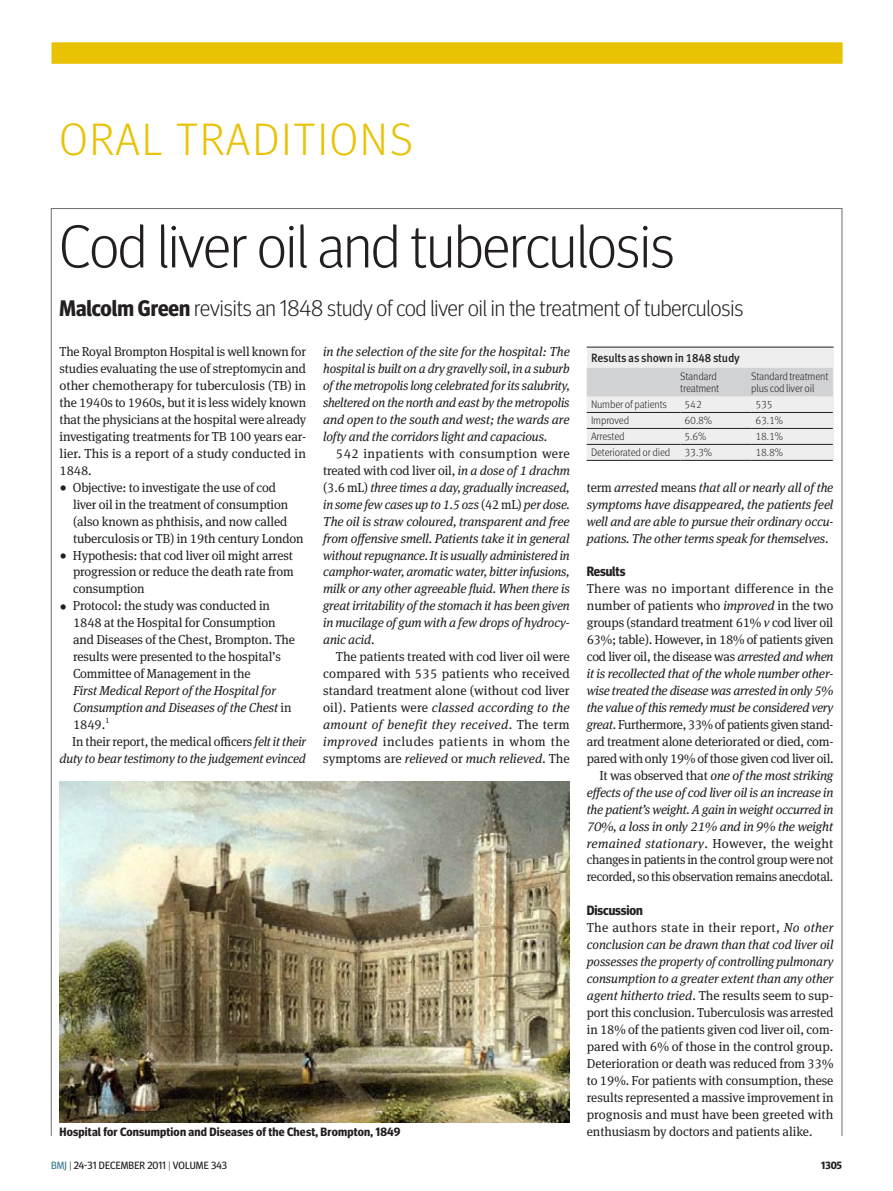
<style>
.page{position:relative;width:893px;height:1191px;background:#fff}
.page>*{position:absolute;margin:0;border:0;box-sizing:border-box;transform-origin:0 0}
.feature_head_40pt{font:300 60px "Meta Headline OT";color:#231f20}
.section_head_Red{font:300 45px "Meta Headline OT";letter-spacing:.06em;color:#e9c204}
.intro_15{font:300 22.5px "Meta Headline OT";color:#231f20}
.subhead1_crosshead{font:700 13.5px "Meta Headline OT";letter-spacing:-.005em;color:#231f20}
.body{font:13.05px/17px "Meta Serif Pro";letter-spacing:-.005em;color:#231f20;text-align:justify}
.body_indent{font:italic 13.05px/17px "Meta Serif Pro";letter-spacing:-.01em;color:#231f20;text-align:justify}
.body_bullet_List_1{font:13.05px/17px "Meta Serif Pro";letter-spacing:-.01em;color:#231f20}
.body_indent-2{font:13.05px/17px "Meta Serif Pro";letter-spacing:.015em;color:#231f20;text-align:justify}
.body_indent-3{font:italic 13.05px/17px "Meta Serif Pro";letter-spacing:-.01em;color:#231f20;text-align:right;scale:.96 1}
.caption_picture{font:700 12px "Meta Headline OT";letter-spacing:.015em;color:#231f20}
.table_head_simple{font:500 12px "Meta Pro";letter-spacing:-.015em;color:#231f20;scale:.95 1}
.table_text{font:300 10.8px/12.8px "Meta Pro";letter-spacing:-.015em;color:#231f20;scale:.95 1}
.t1{font:10.5px "Meta Headline OT";letter-spacing:.01em;color:#231f20}
.t2{font:700 10.5px "Meta Headline OT";color:#231f20}
.body_bullet_List_1-2{font:7.8px "Meta Serif Pro";color:#231f20}
.s1{font-weight:700}
.s2{font-size:15px}
.s3{font-style:italic}
.s4{font-style:normal}
.s5{color:#3c7b93}
.s6{font-weight:300}
</style>
<div class="page">
<div style="left:52px;top:43px;width:790px;height:21px;background:#e9c204"></div>
<img style="left:60px;top:782px;width:510px;height:340px">
<div style="left:587px;top:347px;width:246px;height:113px;background:#eeeeef"></div>
<hr style="left:587px;top:347px;width:246px;height:1px;background:#231f20">
<svg style="left:587px;top:368px;width:246px;height:92px"></svg>
<hr style="left:587px;top:412px;width:93px;height:1px;background:#231f20">
<hr style="left:680px;top:412px;width:71px;height:1px;background:#231f20">
<hr style="left:751px;top:412px;width:82px;height:1px;background:#231f20">
<hr style="left:587px;top:428px;width:93px;height:1px;background:#231f20">
<hr style="left:587px;top:444px;width:93px;height:1px;background:#231f20">
<hr style="left:680px;top:428px;width:71px;height:1px;background:#231f20">
<hr style="left:680px;top:444px;width:71px;height:1px;background:#231f20">
<hr style="left:751px;top:428px;width:82px;height:1px;background:#231f20">
<hr style="left:751px;top:444px;width:82px;height:1px;background:#231f20">
<hr style="left:587px;top:460px;width:93px;height:1px;background:#231f20">
<hr style="left:680px;top:460px;width:71px;height:1px;background:#231f20">
<hr style="left:751px;top:460px;width:82px;height:1px;background:#231f20">
<p class="section_head_Red" style="left:60px;top:112px;width:355px">ORAL TRADITIONS</p>
<p class="feature_head_40pt" style="left:60px;top:210px;width:616px">Cod liver oil and tuberculosis</p>
<p class="intro_15" style="left:60px;top:294px;width:685px"><span class="s1">Malcolm Green</span> revisits an 1848 study of cod liver oil in the treatment of tuberculosis</p>
<p class="body" style="left:60px;top:342px;width:248px">The Royal Brompton Hospital is well known for studies evaluating the use of streptomycin and other chemotherapy for tuberculosis (TB) in the 1940s to 1960s, but it is less widely known that the physicians at the hospital were already investigating treatments for TB 100 years ear&shy;lier. This is a report of a study conducted in 1848.</p>
<p class="body_bullet_List_1" style="left:73px;top:478px;width:232px;text-indent:-14px"><span class="s2">•</span> Objective: to investigate the use of cod<br>liver oil in the treatment of consumption (also known as phthisis, and now called tuberculosis or TB) in 19th century London</p>
<p class="body_bullet_List_1" style="left:73px;top:546px;width:222px;text-align:justify;text-indent:-14px"><span class="s2">•</span> Hypothesis: that cod liver oil might arrest progression or reduce the death rate from consumption</p>
<p class="body_bullet_List_1" style="left:73px;top:596px;width:224px;text-indent:-14px"><span class="s2">•</span> Protocol: the study was conducted in 1848 at the Hospital for Consumption and Diseases of the Chest, Brompton. The results were presented to the hospital’s Committee of Management in the<br><span class="s3">First Medical Report of the Hospital for Consumption and Diseases of the Chest</span> in 1849.</p>
<p class="body_bullet_List_1-2" style="left:105px;top:714px;width:6px">1</p>
<p class="body_indent-3" style="left:60px;top:732px;width:258px"><span class="s4">In their report, the medical officers</span> felt it their duty to bear testimony to the judgement evinced</p>
<p class="body_indent" style="left:323px;top:342px;width:248px">in the selection of the site for the hospital: The hospital is built on a dry gravelly soil, in a suburb of the metropolis long celebrated for its salubrity, sheltered on the north and east by the metropolis and open to the south and west; the wards are lofty and the corridors light and capacious<span class="s4">.</span></p>
<p class="body_indent" style="left:323px;top:444px;width:248px;text-indent:13px"><span class="s4">542 inpatients with consumption were treated with cod liver oil,</span> in a dose of 1 drachm <span class="s4">(3.6 mL)</span> three times a day, gradually increased, in some few cases up to 1.5 ozs <span class="s4">(42 mL)</span> per dose.<br>The oil is straw coloured, transparent and free from offensive smell. Patients take it in general without repugnance. It is usually administered in camphor-water, aromatic water, bitter infusions, milk or any other agreeable fluid. When there is great irritability of the stomach it has been given in mucilage of gum with a few drops of hydrocy&shy;anic acid<span class="s4">.</span></p>
<p class="body_indent-2" style="left:323px;top:647px;width:248px;text-indent:13px">The patients treated with cod liver oil were compared with 535 patients who received standard treatment alone (without cod liver oil). Patients were <span class="s3">classed according to the amount of benefit they received</span>. The term <span class="s3">improved</span> includes patients in whom the symptoms are <span class="s3">relieved</span> or <span class="s3">much relieved.</span> The</p>
<p class="caption_picture" style="left:60px;top:1125px;width:342px">Hospital for Consumption and Diseases of the Chest, Brompton, 1849</p>
<p class="table_head_simple" style="left:591px;top:348px;width:158px">Results as shown in 1848 study</p>
<p class="table_text" style="left:680px;top:369px;width:43px">Standard treatment</p>
<p class="table_text" style="left:751px;top:369px;width:83px">Standard treatment plus cod liver oil</p>
<p class="table_text" style="left:591px;top:397px;width:82px">Number of patients</p>
<p class="table_text" style="left:684px;top:397px;width:20px">542</p>
<p class="table_text" style="left:755px;top:397px;width:20px">535</p>
<p class="table_text" style="left:591px;top:413px;width:42px">Improved</p>
<p class="table_text" style="left:684px;top:413px;width:31px">60.8%</p>
<p class="table_text" style="left:755px;top:413px;width:31px">63.1%</p>
<p class="table_text" style="left:591px;top:429px;width:37px">Arrested</p>
<p class="table_text" style="left:684px;top:429px;width:24px">5.6%</p>
<p class="table_text" style="left:755px;top:429px;width:31px">18.1%</p>
<p class="table_text" style="left:591px;top:445px;width:85px">Deteriorated or died</p>
<p class="table_text" style="left:684px;top:445px;width:31px">33.3%</p>
<p class="table_text" style="left:755px;top:445px;width:31px">18.8%</p>
<p class="body_indent" style="left:587px;top:478px;width:248px"><span class="s4">term</span> arrested <span class="s4">means</span> that all or nearly all of the symptoms have disappeared, the patients feel well and are able to pursue their ordinary occu&shy;pations. The other terms speak for themselves<span class="s4">.</span></p>
<p class="subhead1_crosshead" style="left:587px;top:563px;width:40px">Results</p>
<p class="body" style="left:587px;top:579px;width:248px">There was no important difference in the number of patients who <span class="s3">improved</span> in the two groups (standard treatment 61% <span class="s3">v</span> cod liver oil 63%; table). However, in 18% of patients given cod liver oil, the disease was <span class="s3">arrested and when it is recollected that of the whole number other&shy;wise treated the disease was arrested in only 5% the value of this remedy must be considered very great</span>. Furthermore, 33% of patients given stand&shy;ard treatment alone deteriorated or died, com&shy;pared with only 19% of those given cod liver oil.</p>
<p class="body_indent" style="left:587px;top:766px;width:248px;text-indent:13px"><span class="s4">It was observed that</span> one of the most striking effects of the use of cod liver oil is an increase in the patient’s weight. A gain in weight occurred in 70%, a loss in only 21% and in 9% the weight remained stationary<span class="s4">. However, the weight changes in patients in the control group were not recorded, so this observation remains anecdotal.</span></p>
<p class="subhead1_crosshead" style="left:587px;top:902px;width:57px">Discussion</p>
<p class="body" style="left:587px;top:918px;width:248px">The authors state in their report, <span class="s3">No other conclusion can be drawn than that cod liver oil possesses the property of controlling pulmonary consumption to a greater extent than any other agent hitherto tried</span>. The results seem to sup&shy;port this conclusion. Tuberculosis was arrested in 18% of the patients given cod liver oil, com&shy;pared with 6% of those in the control group.<br>Deterioration or death was reduced from 33% to 19%. For patients with consumption, these results represented a massive improvement in prognosis and must have been greeted with enthusiasm by doctors and patients alike.</p>
<p class="t1" style="left:51px;top:1159px;width:177px"><span class="s5">BMJ</span> <span class="s6">|</span> 24-31 DECEMBER 2011 <span class="s6">|</span> VOLUME 343</p>
<p class="t2" style="left:821px;top:1159px;width:22px">1305</p>
</div>
